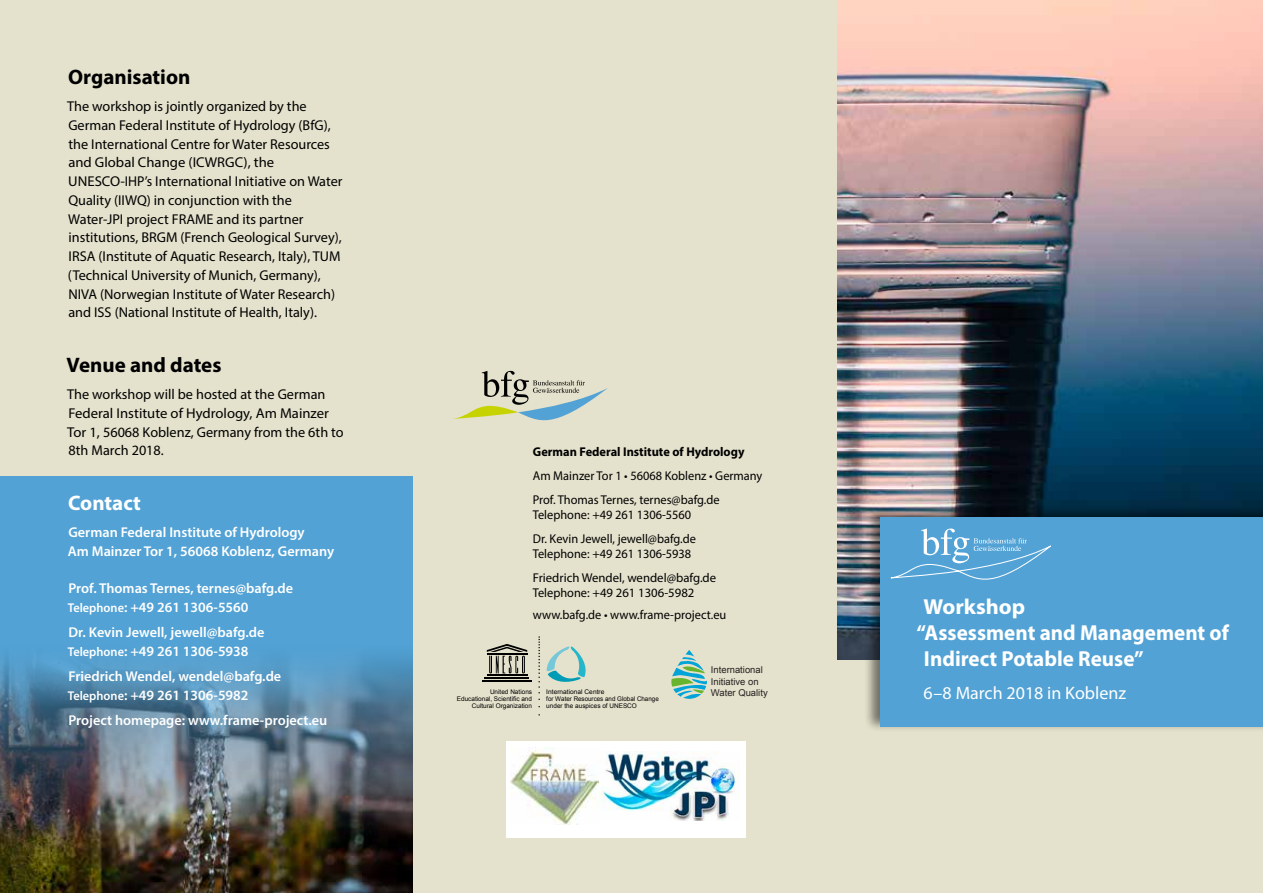
<style>
.page{position:relative;width:1263px;height:893px;background:#e4e1cc}
.page>*{position:absolute;margin:0;border:0;box-sizing:border-box;transform-origin:0 0}
.t1{font:700 21.75px "Myriad Pro";color:#fff}
.t2{font:700 21px "Myriad Pro";color:#000}
.t3{font:700 21px "Myriad Pro";color:#fff}
.t4{font:18px "Myriad Pro";color:#fff}
.t5{font:14.25px/18.8px "Myriad Pro";color:#000}
.t6{font:600 14.25px/18.8px "Myriad Pro";color:#fff}
.t7{font:12.75px/23.9px "Myriad Pro";color:#000}
.t8{font:700 12.75px "Myriad Pro";color:#000}
.t9{font:9.45px/11.2px "Arial";color:#262020}
.t10{font:6.45px/7.1px "Arial";color:#000;text-align:right}
.s1{font-size:12.75px}
</style>
<div class="page">
<img style="left:838px;top:0;width:425px;height:659px">
<div style="left:864px;top:505px;width:399px;height:228px;background:#000;opacity:.5"></div>
<div style="left:881px;top:517px;width:382px;height:210px;background:#52a2d5"></div>
<svg style="left:453px;top:371px;width:155px;height:50px"></svg>
<svg style="left:538px;top:636px;width:2px;height:57px"></svg>
<hr style="left:487px;top:674px;width:40px;height:2px;background:#000">
<hr style="left:484px;top:677px;width:45px;height:2px;background:#000">
<hr style="left:482px;top:680px;width:50px;height:2px;background:#000">
<svg style="left:487px;top:644px;width:40px;height:29px"></svg>
<svg style="left:547px;top:646px;width:39px;height:36px"></svg>
<svg style="left:890px;top:528px;width:161px;height:52px"></svg>
<div style="left:0;top:476px;width:412px;height:417px;background:#52a2d5"></div>
<img style="left:0;top:656px;width:412px;height:237px">
<div style="left:506px;top:741px;width:239px;height:96px;background:#fff"></div>
<img style="left:600px;top:752px;width:140px;height:69px">
<img style="left:510px;top:748px;width:89px;height:77px">
<svg style="left:671px;top:650px;width:36px;height:49px"></svg>
<h2 class="t2" style="left:68px;top:63px;width:124px">Organisation</h2>
<p class="t5" style="left:67px;top:97px;width:277px">The workshop is jointly organized by the German Federal Institute of Hydrology (BfG), the International Centre for Water Resources and Global Change (ICWRGC), the UNESCO-IHP’s International Initiative on Water Quality (IIWQ) in conjunction with the Water-JPI project FRAME and its partner institutions, BRGM (French Geological Survey), IRSA (Institute of Aquatic Research, Italy), TUM (Technical University of Munich, Germany), NIVA (Norwegian Institute of Water Research) and ISS (National Institute of Health, Italy).</p>
<h2 class="t2" style="left:67px;top:351px;width:156px">Venue and dates</h2>
<p class="t5" style="left:67px;top:385px;width:278px">The workshop will be hosted at the German Federal Institute of Hydrology, Am Mainzer Tor 1, 56068 Koblenz, Germany from the 6th to 8th March 2018.</p>
<h2 class="t3" style="left:68px;top:489px;width:74px">Contact</h2>
<p class="t6" style="left:68px;top:523px;width:268px">German Federal Institute of Hydrology<br>Am Mainzer Tor 1, 56068 Koblenz, Germany</p>
<p class="t6" style="left:68px;top:579px;width:227px">Prof. Thomas Ternes, ternes@bafg.de<br><span class="s1">Telephone</span>: +49 261 1306-5560</p>
<p class="t6" style="left:68px;top:623px;width:198px">Dr. Kevin Jewell, jewell@bafg.de<br><span class="s1">Telephone</span>: +49 261 1306-5938</p>
<p class="t6" style="left:68px;top:667px;width:215px">Friedrich Wendel, wendel@bafg.de<br><span class="s1">Telephone</span>: +49 261 1306-5982</p>
<p class="t6" style="left:69px;top:710px;width:260px">Project homepage: www.frame-project.eu</p>
<p class="t8" style="left:533px;top:443px;width:213px">German Federal Institute of Hydrology</p>
<p class="t7" style="left:533px;top:463px;width:231px">Am Mainzer Tor 1 • 56068 Koblenz • Germany<br>Prof. Thomas Ternes, ternes@bafg.de</p>
<p class="t7" style="left:533px;top:503px;width:165px">Telephone: +49 261 1306-5560<br>Dr. Kevin Jewell, jewell@bafg.de</p>
<p class="t7" style="left:533px;top:542px;width:185px">Telephone: +49 261 1306-5938<br>Friedrich Wendel, wendel@bafg.de</p>
<p class="t7" style="left:533px;top:582px;width:195px;line-height:21.8px">Telephone: +49 261 1306-5982 www.bafg.de • www.frame-project.eu</p>
<h1 class="t1" style="left:924px;top:592px;width:103px">Workshop</h1>
<h1 class="t1" style="left:916px;top:618px;width:314px">“Assessment and Management of</h1>
<h1 class="t1" style="left:924px;top:644px;width:221px">Indirect Potable Reuse”</h1>
<p class="t4" style="left:924px;top:682px;width:204px">6–8 March 2018 in Koblenz</p>
<p class="t9" style="left:711px;top:665px;width:58px">International<br>Initiative on<br>Water Quality</p>
<p class="t10" style="left:457px;top:688px;width:77px">United Nations<br>Educational, Scientific and<br>Cultural Organization</p>
<p class="t10" style="left:546px;top:688px;width:114px;text-align:left">International Centre<br>for Water Resources and Global Change under the auspices of UNESCO</p>
</div>
